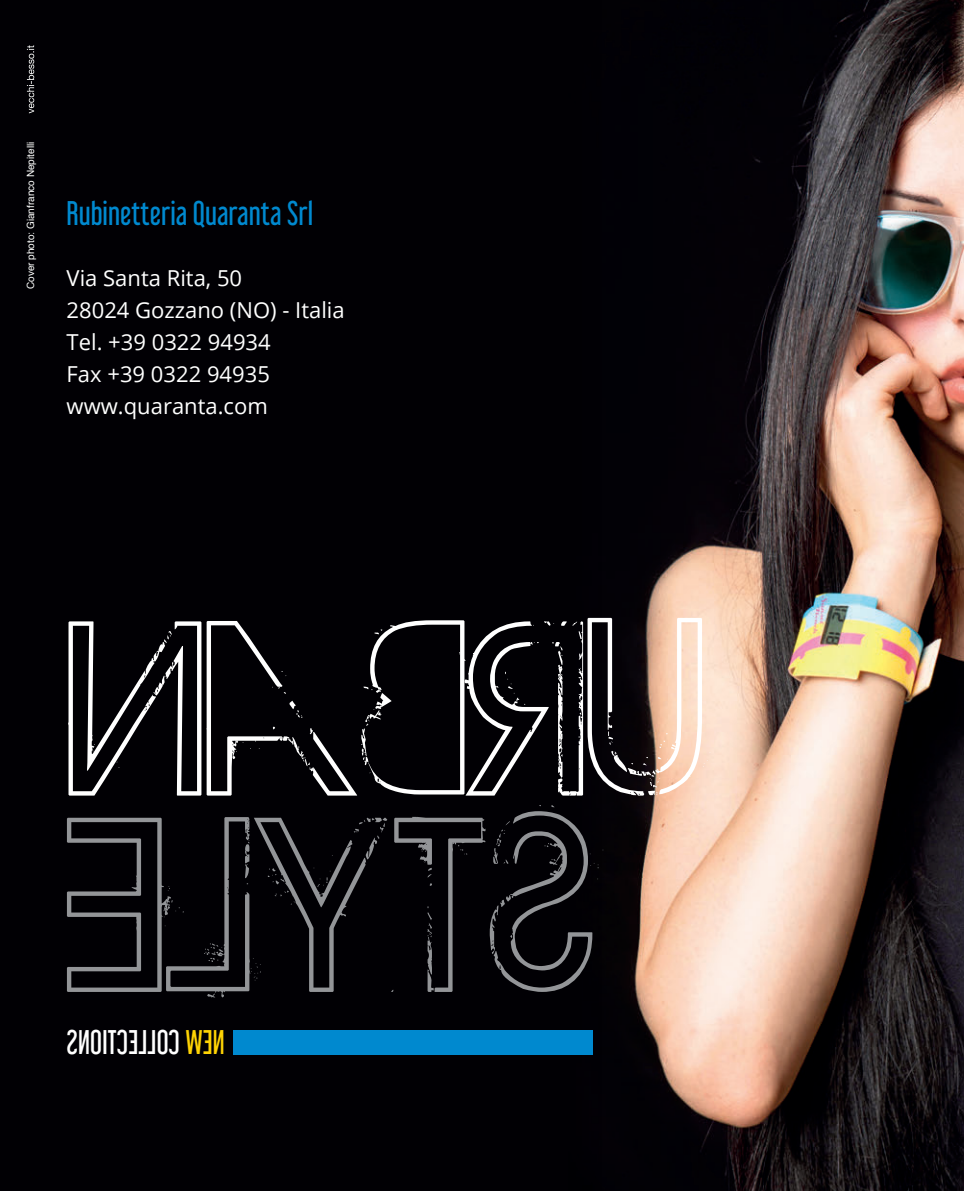
<style>
.page{position:relative;width:964px;height:1191px;background:#010004}
.page>*{position:absolute;margin:0;border:0;box-sizing:border-box;transform-origin:0 0}
.t1{font:30px "Libel Suit Rg";color:#0089cf}
.t2{font:22px/32px "Open Sans";color:#fff}
.t3{font:10px "Helvetica";color:#fff}
</style>
<div class="page">
<img style="left:568px;top:0;width:396px;height:1191px">
<svg style="left:27px;top:45px;width:7px;height:68px"></svg>
<div style="left:234px;top:1030px;width:359px;height:24px;background:#0089cf"></div>
<svg style="left:568px;top:618px;width:142px;height:177px"></svg>
<svg style="left:568px;top:805px;width:35px;height:192px"></svg>
<p class="t3" style="left:23px;top:289px;width:149px;rotate:-90deg">Cover photo: Gianfranco Nepitelli</p>
<h1 class="t1" style="left:67px;top:189px;width:248px">Rubinetteria Quaranta Srl</h1>
<p class="t2" style="left:67px;top:261px;width:280px">Via Santa Rita, 50<br>28024 Gozzano (NO) - Italia<br>Tel. +39 0322 94934<br>Fax +39 0322 94935 www.quaranta.com</p>
</div>
